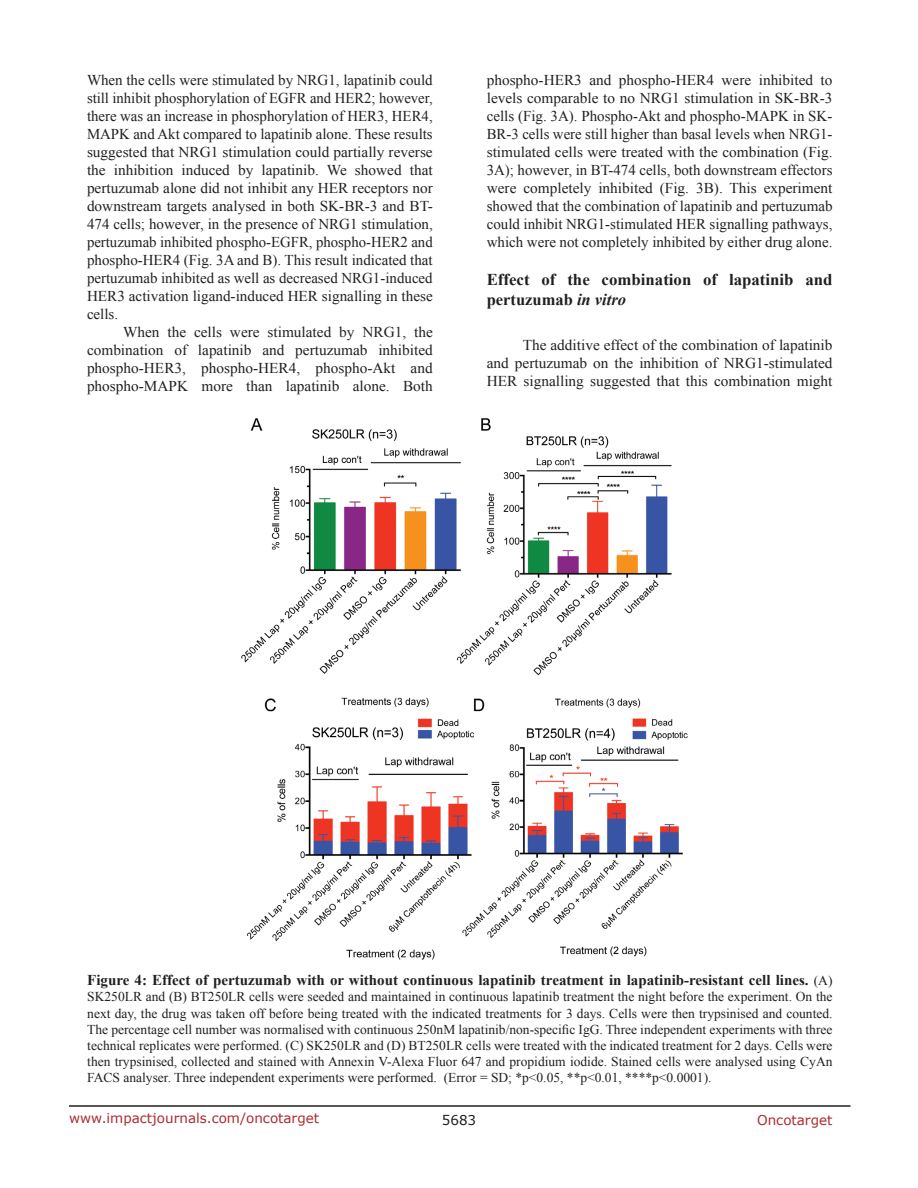
<style>
.page{position:relative;width:918px;height:1188px;background:#fff}
.page>*{position:absolute;margin:0;border:0;box-sizing:border-box;transform-origin:0 0}
.SubHeading{font:700 16.5px/19.8px "Times New Roman";color:#221f22}
.BodyText{font:15px/18px "Times New Roman";color:#221f22;text-align:justify}
.FigureText{font:700 15px "Times New Roman";color:#221f22}
.FigureText-2{font:13.5px/16.2px "Times New Roman";color:#221f22;text-align:justify}
.t1{font:13.5px "Verdana";color:#ac2b31}
.t2{font:13.5px "Verdana";color:#221f22}
.s1{font-style:italic}
.s2{font-weight:400;font-size:13.5px}
</style>
<div class="page">
<hr style="left:69px;top:1105px;width:781px;height:2px;background:#231f20">
<img style="left:241px;top:418px;width:447px;height:542px">
<p class="BodyText" style="left:87px;top:71px;width:347px">When the cells were stimulated by NRG1, lapatinib could still inhibit phosphorylation of EGFR and HER2; however, there was an increase in phosphorylation of HER3, HER4, MAPK and Akt compared to lapatinib alone. These results suggested that NRG1 stimulation could partially reverse the inhibition induced by lapatinib. We showed that pertuzumab alone did not inhibit any HER receptors nor downstream targets analysed in both SK-BR-3 and BT-474 cells; however, in the presence of NRG1 stimulation, pertuzumab inhibited phospho-EGFR, phospho-HER2 and phospho-HER4 (Fig. 3A and B). This result indicated that pertuzumab inhibited as well as decreased NRG1-induced HER3 activation ligand-induced HER signalling in these cells.</p>
<p class="BodyText" style="left:87px;top:323px;width:347px;text-indent:36px">When the cells were stimulated by NRG1, the combination of lapatinib and pertuzumab inhibited phospho-HER3, phospho-HER4, phospho-Akt and phospho-MAPK more than lapatinib alone. Both</p>
<p class="BodyText" style="left:487px;top:71px;width:347px">phospho-HER3 and phospho-HER4 were inhibited to levels comparable to no NRG1 stimulation in SK-BR-3 cells (Fig. 3A). Phospho-Akt and phospho-MAPK in SK-BR-3 cells were still higher than basal levels when NRG1- stimulated cells were treated with the combination (Fig.<br>3A); however, in BT-474 cells, both downstream effectors were completely inhibited (Fig. 3B). This experiment showed that the combination of lapatinib and pertuzumab could inhibit NRG1-stimulated HER signalling pathways, which were not completely inhibited by either drug alone.</p>
<p class="SubHeading" style="left:487px;top:269px;width:347px">Effect of the combination of lapatinib and pertuzumab <span class="s1">in vitro</span></p>
<p class="BodyText" style="left:487px;top:336px;width:347px;text-indent:36px">The additive effect of the combination of lapatinib and pertuzumab on the inhibition of NRG1-stimulated HER signalling suggested that this combination might</p>
<p class="FigureText" style="left:87px;top:970px;width:747px">Figure 4: Effect of pertuzumab with or without continuous lapatinib treatment in lapatinib-resistant cell lines. <span class="s2">(A)</span></p>
<p class="FigureText-2" style="left:87px;top:989px;width:747px">SK250LR and (B) BT250LR cells were seeded and maintained in continuous lapatinib treatment the night before the experiment. On the next day, the drug was taken off before being treated with the indicated treatments for 3 days. Cells were then trypsinised and counted.<br>The percentage cell number was normalised with continuous 250nM lapatinib/non-specific IgG. Three independent experiments with three technical replicates were performed. (C) SK250LR and (D) BT250LR cells were treated with the indicated treatment for 2 days. Cells were then trypsinised, collected and stained with Annexin V-Alexa Fluor 647 and propidium iodide. Stained cells were analysed using CyAn FACS analyser. Three independent experiments were performed. (Error = SD; *p&lt;0.05, **p&lt;0.01, ****p&lt;0.0001).</p>
<p class="t1" style="left:69px;top:1109px;width:252px">www.impactjournals.com/oncotarget</p>
<p class="t2" style="left:442px;top:1111px;width:36px">5683</p>
<p class="t1" style="left:757px;top:1111px;width:77px">Oncotarget</p>
</div>
